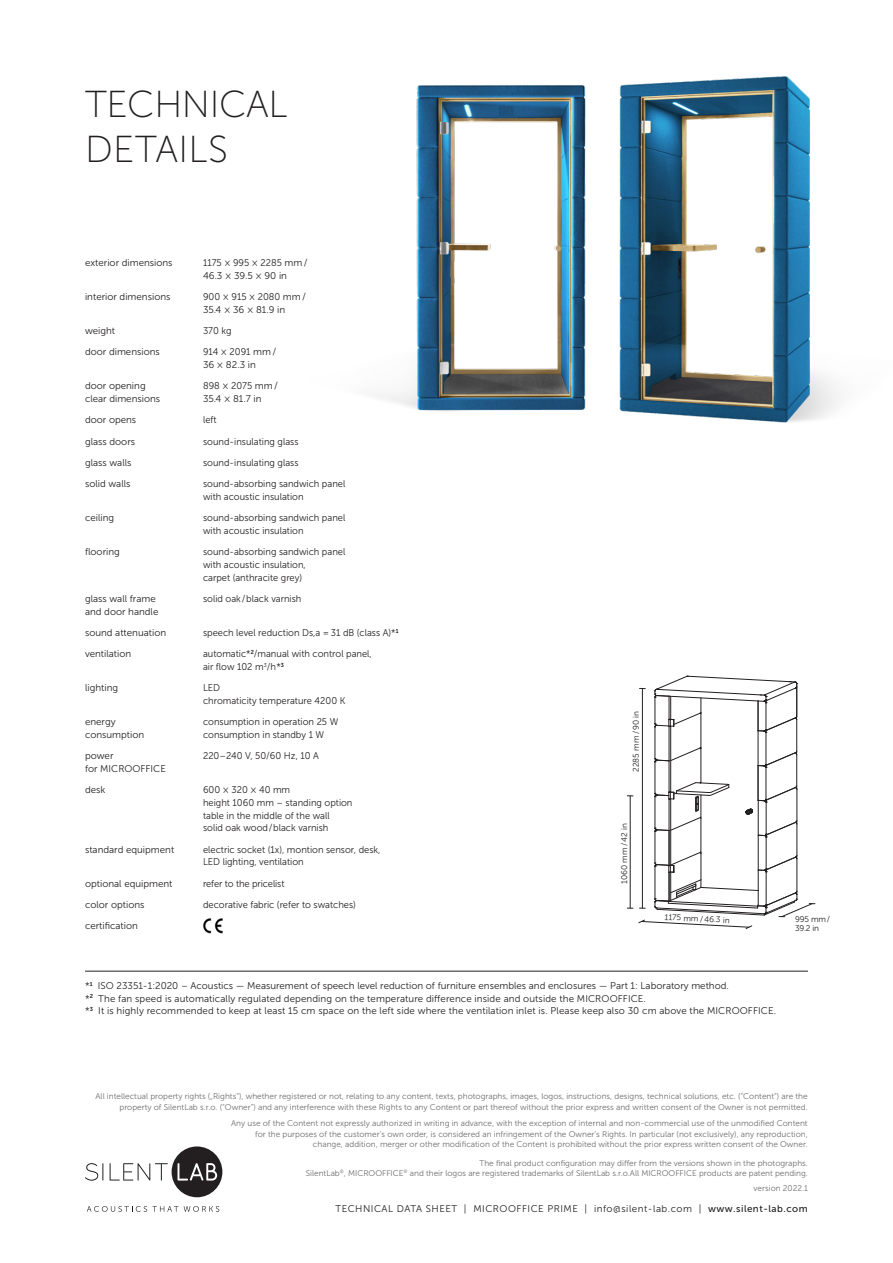
<style>
.page{position:relative;width:893px;height:1263px;background:#fff}
.page>*{position:absolute;margin:0;border:0;box-sizing:border-box;transform-origin:0 0}
.t1{font:37.5px "Museo Sans 100";letter-spacing:-.01em;color:#231f20}
.t2{font:37.5px "Museo Sans 100";letter-spacing:.01em;color:#231f20}
.t3{font:9.75px/12.8px "Museo Sans 300";color:#231f20;scale:.96 1}
.t4{font:9.75px/12.8px "Museo Sans 300";color:#231f20}
.t5{font:9.75px "Museo Sans 300";letter-spacing:.05em;color:#231f20}
.t6{font:8.25px/10.5px "Museo Sans 300";color:#6c6d70;text-align:right}
.t7{font:8.25px/9px "Museo Sans 300";color:#231f20}
.s1{font-family:"Museo Sans 500"}
</style>
<div class="page">
<img style="left:374px;top:85px;width:212px;height:326px">
<img style="left:619px;top:76px;width:221px;height:347px">
<svg style="left:87px;top:1206px;width:91px;height:6px"></svg>
<svg style="left:184px;top:1206px;width:35px;height:6px"></svg>
<svg style="left:85px;top:1163px;width:18px;height:18px"></svg>
<svg style="left:110px;top:1146px;width:112px;height:51px"></svg>
<svg style="left:627px;top:675px;width:188px;height:254px"></svg>
<img style="left:203px;top:919px;width:20px;height:15px">
<hr style="left:85px;top:971px;width:723px;height:1px;background:#231f20">
<p class="t1" style="left:85px;top:85px;width:204px">TECHNICAL</p>
<p class="t2" style="left:85px;top:130px;width:144px">DETAILS</p>
<p class="t4" style="left:85px;top:256px;width:89px">exterior dimensions</p>
<p class="t4" style="left:85px;top:290px;width:87px">interior dimensions</p>
<p class="t4" style="left:85px;top:324px;width:32px">weight</p>
<p class="t4" style="left:85px;top:346px;width:76px">door dimensions</p>
<p class="t4" style="left:85px;top:380px;width:77px">door opening clear dimensions</p>
<p class="t4" style="left:85px;top:414px;width:53px">door opens</p>
<p class="t4" style="left:85px;top:435px;width:52px">glass doors</p>
<p class="t4" style="left:85px;top:456px;width:48px">glass walls</p>
<p class="t4" style="left:85px;top:477px;width:47px">solid walls</p>
<p class="t4" style="left:85px;top:511px;width:31px">ceiling</p>
<p class="t4" style="left:85px;top:545px;width:36px">flooring</p>
<p class="t4" style="left:85px;top:592px;width:75px">glass wall frame and door handle</p>
<p class="t4" style="left:85px;top:626px;width:83px">sound attenuation</p>
<p class="t4" style="left:85px;top:647px;width:48px">ventilation</p>
<p class="t4" style="left:85px;top:681px;width:35px">lighting</p>
<p class="t4" style="left:85px;top:715px;width:61px">energy consumption</p>
<p class="t4" style="left:85px;top:749px;width:82px">power<br>for MICROOFFICE</p>
<p class="t4" style="left:85px;top:783px;width:22px">desk</p>
<p class="t4" style="left:85px;top:843px;width:91px">standard equipment</p>
<p class="t4" style="left:85px;top:877px;width:89px">optional equipment</p>
<p class="t4" style="left:85px;top:898px;width:61px">color options</p>
<p class="t4" style="left:85px;top:919px;width:54px">certification</p>
<p class="t3" style="left:203px;top:256px;width:110px">1175 × 995 × 2285 mm/<br>46.3 × 39.5 × 90 in</p>
<p class="t3" style="left:203px;top:290px;width:109px">900 × 915 × 2080 mm/<br>35.4 × 36 × 81.9 in</p>
<p class="t3" style="left:203px;top:324px;width:31px">370 kg</p>
<p class="t3" style="left:203px;top:346px;width:78px">914 × 2091 mm/<br>36 × 82.3 in</p>
<p class="t3" style="left:203px;top:380px;width:80px">898 × 2075 mm/<br>35.4 × 81.7 in</p>
<p class="t3" style="left:203px;top:414px;width:16px">left</p>
<p class="t3" style="left:203px;top:435px;width:101px">sound-insulating glass</p>
<p class="t3" style="left:203px;top:456px;width:101px">sound-insulating glass</p>
<p class="t3" style="left:203px;top:477px;width:150px">sound-absorbing sandwich panel with acoustic insulation</p>
<p class="t3" style="left:203px;top:511px;width:150px">sound-absorbing sandwich panel with acoustic insulation</p>
<p class="t3" style="left:203px;top:545px;width:150px">sound-absorbing sandwich panel with acoustic insulation,<br>carpet (anthracite grey)</p>
<p class="t3" style="left:203px;top:592px;width:104px">solid oak/black varnish</p>
<p class="t3" style="left:203px;top:626px;width:205px">speech level reduction Ds,a = 31 dB (class A)*<sup>1</sup></p>
<p class="t3" style="left:203px;top:647px;width:177px">automatic*<sup>2</sup>/manual with control panel, air flow 102 m<sup>3</sup>/h*<sup>3</sup></p>
<p class="t3" style="left:203px;top:681px;width:150px">LED<br>chromaticity temperature 4200 K</p>
<p class="t3" style="left:203px;top:715px;width:142px">consumption in operation 25 W consumption in standby 1 W</p>
<p class="t3" style="left:203px;top:749px;width:122px">220–240 V, 50/60 Hz, 10 A</p>
<p class="t3" style="left:203px;top:783px;width:157px">600 × 320 × 40 mm<br>height 1060 mm – standing option table in the middle of the wall<br>solid oak wood/black varnish</p>
<p class="t3" style="left:203px;top:843px;width:186px">electric socket (1x), montion sensor, desk,<br>LED lighting, ventilation</p>
<p class="t3" style="left:203px;top:877px;width:86px">refer to the pricelist</p>
<p class="t3" style="left:203px;top:898px;width:161px">decorative fabric (refer to swatches)</p>
<p class="t7" style="left:632px;top:772px;width:63px;rotate:-90deg">2285 mm / 90 in</p>
<p class="t7" style="left:620px;top:884px;width:62px;rotate:-90deg">1060 mm / 42 in</p>
<p class="t7" style="left:665px;top:912px;width:67px;rotate:3deg">1175 mm /46.3 in</p>
<p class="t7" style="left:795px;top:915px;width:36px">995 mm/<br>39.2 in</p>
<p class="t4" style="left:85px;top:979px;width:645px">*<sup>1</sup> ISO 23351-1:2020 – Acoustics — Measurement of speech level reduction of furniture ensembles and enclosures — Part 1: Laboratory method.</p>
<p class="t4" style="left:85px;top:992px;width:562px">*<sup>2</sup> The fan speed is automatically regulated depending on the temperature difference inside and outside the MICROOFFICE.</p>
<p class="t4" style="left:85px;top:1004px;width:692px">*<sup>3</sup> It is highly recommended to keep at least 15 cm space on the left side where the ventilation inlet is. Please keep also 30 cm above the MICROOFFICE.</p>
<p class="t6" style="left:96px;top:1091px;width:714px">All intellectual property rights („Rights“), whether registered or not, relating to any content, texts, photographs, images, logos, instructions, designs, technical solutions, etc. (“Content”) are the property of SilentLab s.r.o. (“Owner”) and any interference with these Rights to any Content or part thereof without the prior express and written consent of the Owner is not permitted.</p>
<p class="t6" style="left:231px;top:1118px;width:578px">Any use of the Content not expressly authorized in writing in advance, with the exception of internal and non-commercial use of the unmodified Content for the purposes of the customer‘s own order, is considered an infringement of the Owner‘s Rights. In particular (not exclusively), any reproduction, change, addition, merger or other modification of the Content is prohibited without the prior express written consent of the Owner.</p>
<p class="t6" style="left:306px;top:1157px;width:504px">The final product configuration may differ from the versions shown in the photographs.<br>SilentLab<sup>®</sup>, MICROOFFICE<sup>®</sup> and their logos are registered trademarks of SilentLab s.r.o.All MICROOFFICE products are patent pending.</p>
<p class="t6" style="left:754px;top:1183px;width:56px">version 2022.1</p>
<p class="t5" style="left:335px;top:1203px;width:474px">TECHNICAL DATA SHEET | MICROOFFICE PRIME | info@silent-lab.com | <span class="s1">www.silent-lab.com</span></p>
</div>
